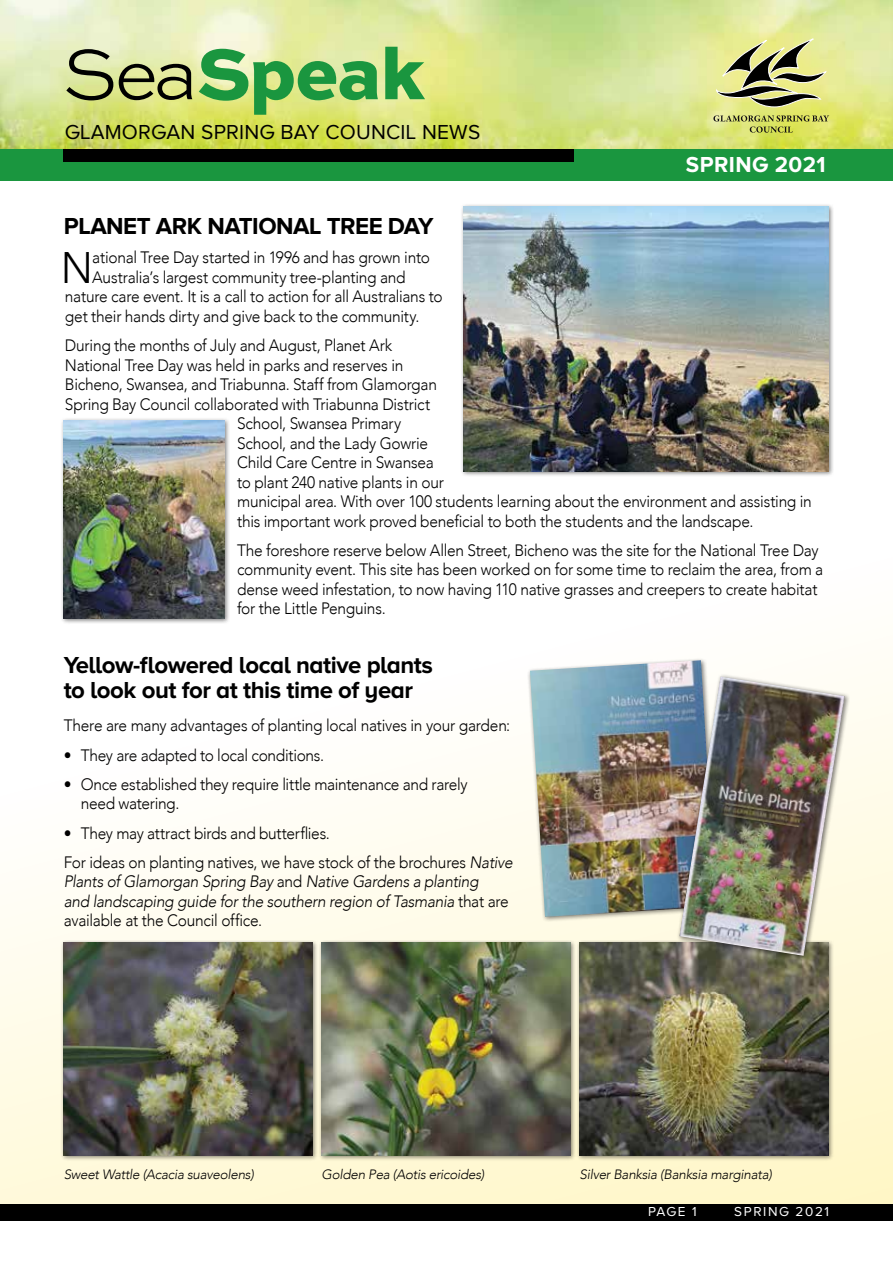
<style>
.page{position:relative;width:893px;height:1263px;background:#fff}
.page>*{position:absolute;margin:0;border:0;box-sizing:border-box;transform-origin:0 0}
.t1{font:800 75px "Sweet Sans Pro";letter-spacing:-.02em;color:#1a963f}
.t2{font:300 44.1px "Avenir";color:#000;scale:.94 1}
.t3{font:700 24px/25.5px "Proxima Nova A";letter-spacing:-.02em;color:#000}
.t4{font:700 22.5px "Proxima Nova A";letter-spacing:.02em;color:#fff}
.t5{font:21px "Proxima Nova A";letter-spacing:.01em;color:#000}
.t6{font:300 16.5px/19.5px "Avenir";letter-spacing:-.015em;color:#000;scale:.94 1}
.t7{font:italic 300 16.5px/19.5px "Avenir";letter-spacing:-.02em;color:#000;scale:.94 1}
.t8{font:italic 300 13.5px "Avenir";letter-spacing:-.02em;color:#000}
.t9{font:13.5px "Proxima Nova A";letter-spacing:.12em;color:#fff}
.s1{font-weight:300;color:#000}
.s2{font-style:italic}
.s3{font-style:normal}
</style>
<div class="page">
<div style="left:0;top:496px;width:893px;height:716px;background:linear-gradient(to bottom,#fff,#fff8d3)"></div>
<div style="left:0;top:149px;width:893px;height:32px;background:#1a963f"></div>
<img style="left:0;top:0;width:893px;height:149px">
<div style="left:64px;top:149px;width:510px;height:13px;background:#000"></div>
<svg style="left:716px;top:39px;width:110px;height:68px;background:#aeaf73"></svg>
<svg style="left:713px;top:115px;width:116px;height:18px;background:#bdc35f"></svg>
<div style="left:0;top:1204px;width:893px;height:17px;background:#000"></div>
<div style="left:60px;top:417px;width:170px;height:207px;background:#000;opacity:.5"></div>
<img style="left:64px;top:420px;width:160px;height:199px">
<div style="left:460px;top:203px;width:374px;height:274px;background:#000;opacity:.5"></div>
<img style="left:464px;top:206px;width:364px;height:265px">
<div style="left:527px;top:657px;width:195px;height:265px;background:#000;opacity:.5"></div>
<img style="left:530px;top:660px;width:186px;height:257px">
<div style="left:576px;top:939px;width:258px;height:222px;background:#000;opacity:.5"></div>
<img style="left:579px;top:943px;width:249px;height:212px">
<div style="left:318px;top:939px;width:258px;height:222px;background:#000;opacity:.5"></div>
<img style="left:322px;top:943px;width:248px;height:212px">
<div style="left:60px;top:939px;width:258px;height:222px;background:#000;opacity:.5"></div>
<img style="left:64px;top:943px;width:248px;height:212px">
<div style="left:676px;top:673px;width:174px;height:288px;background:#000;opacity:.5"></div>
<img style="left:679px;top:676px;width:166px;height:280px">
<h1 class="t1" style="left:62px;top:15px;width:364px"><span class="s1">Sea</span>Speak</h1>
<p class="t5" style="left:65px;top:120px;width:417px">GLAMORGAN SPRING BAY COUNCIL NEWS</p>
<h3 class="t3" style="left:64px;top:213px;width:371px">PLANET ARK NATIONAL TREE DAY</h3>
<h3 class="t4" style="left:686px;top:152px;width:141px">SPRING 2021</h3>
<h2 class="t2" style="left:61px;top:241px;width:36px">N</h2>
<p class="t6" style="left:92px;top:248px;width:361px">ational Tree Day started in 1996 and has grown into</p>
<p class="t6" style="left:92px;top:267px;width:335px">Australia’s largest community tree-planting and</p>
<p class="t6" style="left:65px;top:287px;width:403px">nature care event. It is a call to action for all Australians to</p>
<p class="t6" style="left:65px;top:306px;width:379px">get their hands dirty and give back to the community.</p>
<p class="t6" style="left:65px;top:336px;width:350px">During the months of July and August, Planet Ark</p>
<p class="t6" style="left:65px;top:355px;width:362px">National Tree Day was held in parks and reserves in</p>
<p class="t6" style="left:65px;top:375px;width:397px">Bicheno, Swansea, and Triabunna. Staff from Glamorgan</p>
<p class="t6" style="left:65px;top:394px;width:390px">Spring Bay Council collaborated with Triabunna District</p>
<p class="t6" style="left:237px;top:414px;width:176px">School, Swansea Primary</p>
<p class="t6" style="left:237px;top:433px;width:205px">School, and the Lady Gowrie</p>
<p class="t6" style="left:237px;top:453px;width:211px">Child Care Centre in Swansea</p>
<p class="t6" style="left:237px;top:472px;width:222px">to plant 240 native plants in our</p>
<p class="t6" style="left:237px;top:492px;width:613px">municipal area. With over 100 students learning about the environment and assisting in</p>
<p class="t6" style="left:237px;top:511px;width:551px">this important work proved beneficial to both the students and the landscape.</p>
<p class="t6" style="left:237px;top:540px;width:625px">The foreshore reserve below Allen Street, Bicheno was the site for the National Tree Day community event. This site has been worked on for some time to reclaim the area, from a dense weed infestation, to now having 110 native grasses and creepers to create habitat for the Little Penguins.</p>
<h3 class="t3" style="left:64px;top:652px;width:371px">Yellow-flowered local native plants to look out for at this time of year</h3>
<p class="t6" style="left:64px;top:716px;width:476px">There are many advantages of planting local natives in your garden:</p>
<p class="t6" style="left:64px;top:745px;width:278px">• They are adapted to local conditions.</p>
<p class="t6" style="left:81px;top:774px;width:413px;text-indent:-17px">• Once established they require little maintenance and rarely need watering.</p>
<p class="t6" style="left:64px;top:818px;width:479px;line-height:29.2px">• They may attract birds and butterflies.<br>For ideas on planting natives, we have stock of the brochures <span class="s2">Native</span></p>
<p class="t7" style="left:64px;top:872px;width:475px">Plants of Glamorgan Spring Bay <span class="s3">and</span> Native Gardens a planting<br>and landscaping guide for the southern region of Tasmania <span class="s3">that are available at the Council office.</span></p>
<p class="t8" style="left:64px;top:1166px;width:192px">Sweet Wattle (Acacia suaveolens)</p>
<p class="t8" style="left:322px;top:1166px;width:164px">Golden Pea (Aotis ericoides)</p>
<p class="t8" style="left:579px;top:1166px;width:194px">Silver Banksia (Banksia marginata)</p>
<p class="t9" style="left:648px;top:1204px;width:50px">PAGE 1</p>
<p class="t9" style="left:734px;top:1204px;width:96px">SPRING 2021</p>
</div>
